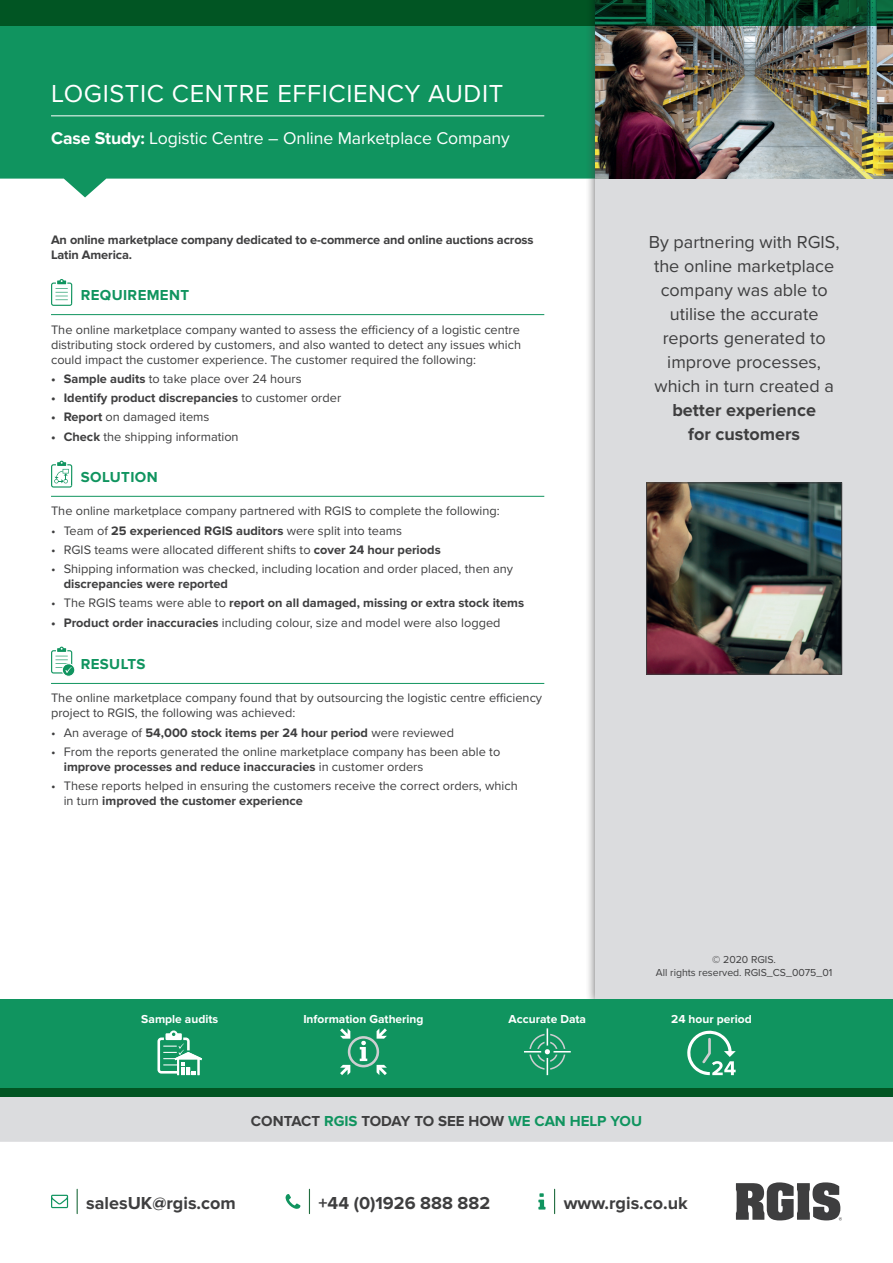
<style>
.page{position:relative;width:893px;height:1263px;background:#fff}
.page>*{position:absolute;margin:0;border:0;box-sizing:border-box;transform-origin:0 0}
.t1{font:25.5px "Proxima Nova";letter-spacing:.025em;color:#fff}
.t2{font:18px/24px "Proxima Nova";color:#3e3e3f;text-align:center}
.t3{font:700 18px/24px "Proxima Nova";color:#3e3e3f;text-align:center}
.t4{font:17.7px "Proxima Nova";letter-spacing:-.005em;color:#fff}
.t5{font:700 15px "Proxima Nova";color:#3e3e3f}
.t6{font:700 15px "Proxima Nova";letter-spacing:.025em;color:#10945f}
.t7{font:12.75px/15px "Proxima Nova";color:#3e3e3f}
.t8{font:700 12.75px/15px "Proxima Nova";color:#3e3e3f}
.t9{font:700 12px "Proxima Nova";color:#fff}
.t10{font:10.5px/12.6px "Proxima Nova";color:#3e3e3f;text-align:center}
.s1{font-weight:700}
.s2{font-weight:400}
.s3{color:#10945f}
</style>
<div class="page">
<svg style="left:554px;top:1189px;width:1px;height:24px"></svg>
<svg style="left:538px;top:1193px;width:7px;height:16px"></svg>
<svg style="left:77px;top:1189px;width:1px;height:24px"></svg>
<svg style="left:51px;top:1195px;width:17px;height:13px"></svg>
<svg style="left:309px;top:1189px;width:1px;height:24px"></svg>
<svg style="left:286px;top:1194px;width:14px;height:15px"></svg>
<svg style="left:736px;top:1182px;width:106px;height:38px"></svg>
<svg style="left:0;top:26px;width:585px;height:171px;background:#299f70"></svg>
<hr style="left:51px;top:116px;width:493px;height:1px;background:#fff">
<hr style="left:51px;top:314px;width:493px;height:1px;background:#10945f">
<hr style="left:51px;top:496px;width:493px;height:1px;background:#10945f">
<hr style="left:51px;top:683px;width:493px;height:1px;background:#10945f">
<svg style="left:51px;top:279px;width:22px;height:27px"></svg>
<svg style="left:51px;top:461px;width:22px;height:27px"></svg>
<svg style="left:51px;top:647px;width:24px;height:30px"></svg>
<div style="left:585px;top:0;width:308px;height:1010px;background:#3e3e3f;opacity:.75"></div>
<div style="left:595px;top:0;width:298px;height:1001px;background:#dbdcde"></div>
<img style="left:648px;top:485px;width:192px;height:187px">
<div style="left:646px;top:483px;width:196px;height:191px;border:1px solid #3e3e3f"></div>
<img style="left:595px;top:26px;width:298px;height:153px">
<svg style="left:0;top:0;width:893px;height:26px;background:#035026"></svg>
<div style="left:0;top:1097px;width:893px;height:45px;background:#dbdcde"></div>
<div style="left:0;top:999px;width:893px;height:98px;background:#10945f"></div>
<div style="left:0;top:1089px;width:893px;height:8px;background:#015523"></div>
<svg style="left:524px;top:1028px;width:47px;height:47px"></svg>
<svg style="left:157px;top:1030px;width:45px;height:45px"></svg>
<svg style="left:687px;top:1030px;width:49px;height:45px"></svg>
<svg style="left:340px;top:1028px;width:47px;height:47px"></svg>
<h1 class="t1" style="left:51px;top:74px;width:454px">LOGISTIC CENTRE EFFICIENCY AUDIT</h1>
<h3 class="t4" style="left:51px;top:125px;width:460px"><span class="s1">Case Study:</span> Logistic Centre – Online Marketplace Company</h3>
<p class="t8" style="left:51px;top:233px;width:484px">An online marketplace company dedicated to e-commerce and online auctions across<br>Latin America.</p>
<p class="t6" style="left:81px;top:286px;width:110px">REQUIREMENT</p>
<p class="t7" style="left:51px;top:321px;width:471px;text-align:justify">The online marketplace company wanted to assess the efficiency of a logistic centre distributing stock ordered by customers, and also wanted to detect any issues which could impact the customer experience. The customer required the following:</p>
<p class="t7" style="left:51px;top:371px;width:252px"><span class="s1">• Sample audits</span> to take place over 24 hours</p>
<p class="t8" style="left:51px;top:391px;width:292px">• Identify product discrepancies <span class="s2">to customer order</span></p>
<p class="t7" style="left:51px;top:409px;width:160px"><span class="s1">• Report</span> on damaged items</p>
<p class="t7" style="left:51px;top:428px;width:189px"><span class="s1">• Check</span> the shipping information</p>
<p class="t6" style="left:81px;top:468px;width:78px">SOLUTION</p>
<p class="t7" style="left:51px;top:503px;width:450px">The online marketplace company partnered with RGIS to complete the following:</p>
<p class="t7" style="left:51px;top:522px;width:352px">• Team of <span class="s1">25 experienced RGIS auditors</span> were split into teams</p>
<p class="t7" style="left:51px;top:541px;width:391px">• RGIS teams were allocated different shifts to <span class="s1">cover 24 hour periods</span></p>
<p class="t7" style="left:51px;top:561px;width:464px">• Shipping information was checked, including location and order placed, then any</p>
<p class="t8" style="left:64px;top:577px;width:166px">discrepancies were reported</p>
<p class="t8" style="left:51px;top:596px;width:475px"><span class="s2">• The RGIS teams were able to</span> report on all damaged, missing or extra stock items</p>
<p class="t7" style="left:51px;top:614px;width:451px"><span class="s1">• Product order inaccuracies</span> including colour, size and model were also logged</p>
<p class="t6" style="left:81px;top:656px;width:66px">RESULTS</p>
<p class="t7" style="left:51px;top:690px;width:493px">The online marketplace company found that by outsourcing the logistic centre efficiency project to RGIS, the following was achieved:</p>
<p class="t8" style="left:51px;top:726px;width:405px"><span class="s2">• An average of</span> 54,000 stock items per 24 hour period <span class="s2">were reviewed</span></p>
<p class="t7" style="left:64px;top:744px;width:438px;text-indent:-13px">• From the reports generated the online marketplace company has been able to <span class="s1">improve processes and reduce inaccuracies</span> in customer orders</p>
<p class="t7" style="left:64px;top:778px;width:456px;text-indent:-13px">• These reports helped in ensuring the customers receive the correct orders, which in turn <span class="s1">improved the customer experience</span></p>
<h2 class="t2" style="left:649px;top:229px;width:192px">By partnering with RGIS, the online marketplace company was able to utilise the accurate reports generated to improve processes, which in turn created a</h2>
<h2 class="t3" style="left:672px;top:399px;width:145px">better experience for customers</h2>
<p class="t10" style="left:656px;top:953px;width:178px">© 2020 RGIS.<br>All rights reserved. RGIS_CS_0075_01</p>
<p class="t9" style="left:141px;top:1012px;width:79px">Sample audits</p>
<p class="t9" style="left:303px;top:1012px;width:122px">Information Gathering</p>
<p class="t9" style="left:509px;top:1012px;width:79px">Accurate Data</p>
<p class="t9" style="left:671px;top:1012px;width:82px">24 hour period</p>
<p class="t5" style="left:251px;top:1112px;width:393px">CONTACT <span class="s3">RGIS</span> TODAY TO SEE HOW <span class="s3">WE CAN HELP YOU</span></p>
<h2 class="t3" style="left:86px;top:1191px;width:151px">salesUK@rgis.com</h2>
<h2 class="t3" style="left:319px;top:1191px;width:173px">+44 (0)1926 888 882</h2>
<h2 class="t3" style="left:564px;top:1191px;width:126px">www.rgis.co.uk</h2>
</div>
